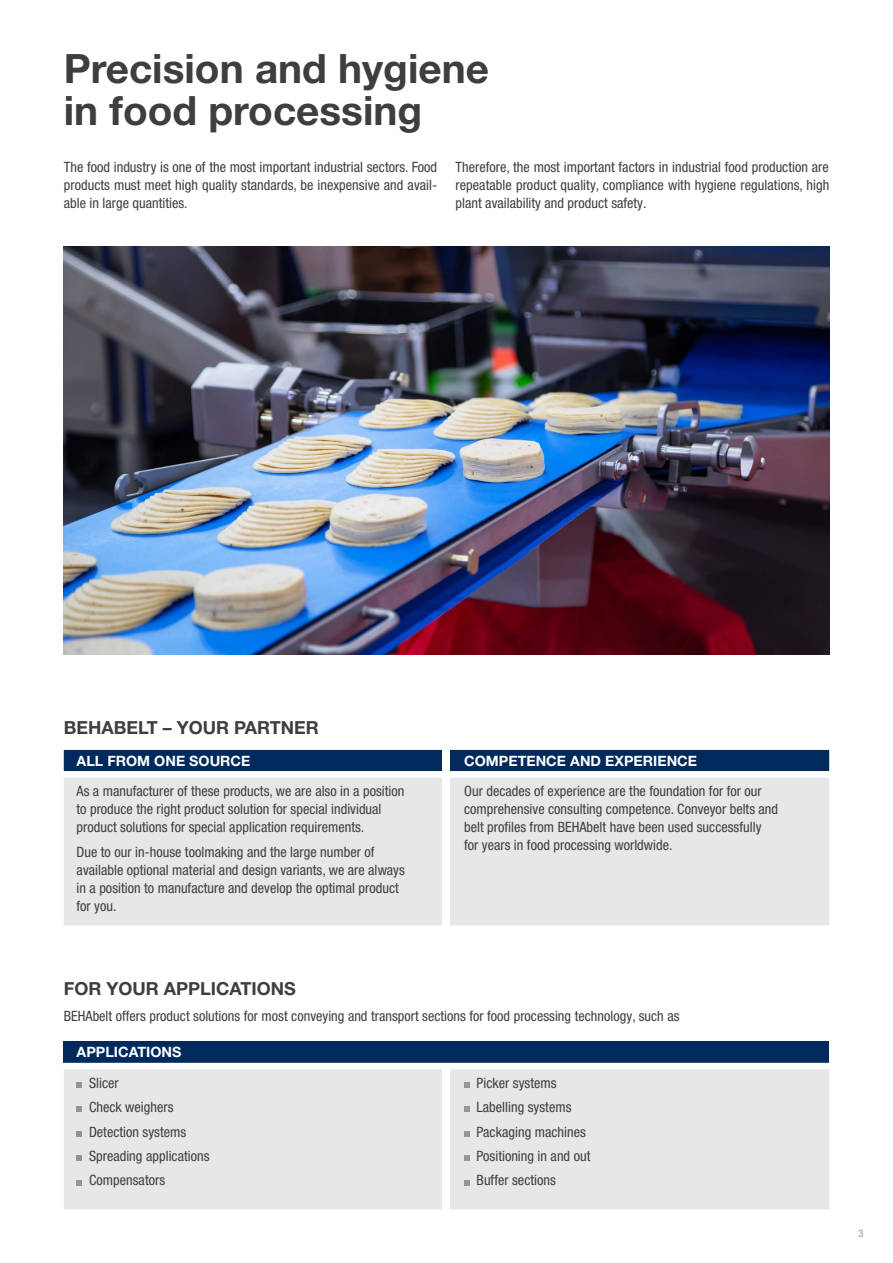
<style>
.page{position:relative;width:893px;height:1263px;background:#fff}
.page>*{position:absolute;margin:0;border:0;box-sizing:border-box;transform-origin:0 0}
.t1{font:700 40.5px/42px "Helvetica Neue LT Pro";color:#3e3e3f}
.t2{font:700 18px "Helvetica Neue LT Pro";color:#3e3e3f}
.t3{font:condensed 14.25px/18px "Helvetica Neue LT Pro";color:#3e3e3f}
.t4{font:700 14.25px "Helvetica Neue LT Pro";letter-spacing:.005em;color:#fff}
.t5{font:condensed 10.5px "Helvetica Neue LT Pro";color:#939598}
</style>
<div class="page">
<img style="left:64px;top:247px;width:765px;height:407px">
<div style="left:64px;top:1041px;width:765px;height:22px;background:#00295c"></div>
<div style="left:64px;top:1069px;width:765px;height:140px;background:#e6e7e9"></div>
<svg style="left:77px;top:1082px;width:5px;height:6px"></svg>
<svg style="left:77px;top:1107px;width:5px;height:5px"></svg>
<svg style="left:77px;top:1131px;width:5px;height:5px"></svg>
<svg style="left:77px;top:1155px;width:5px;height:6px"></svg>
<svg style="left:77px;top:1180px;width:5px;height:5px"></svg>
<svg style="left:464px;top:1082px;width:6px;height:6px"></svg>
<svg style="left:464px;top:1107px;width:6px;height:5px"></svg>
<svg style="left:464px;top:1131px;width:6px;height:5px"></svg>
<svg style="left:464px;top:1155px;width:6px;height:6px"></svg>
<svg style="left:464px;top:1180px;width:6px;height:5px"></svg>
<div style="left:443px;top:1065px;width:7px;height:147px;background:#fff"></div>
<div style="left:64px;top:750px;width:765px;height:21px;background:#00295c"></div>
<div style="left:64px;top:777px;width:765px;height:148px;background:#e6e7e9"></div>
<div style="left:443px;top:745px;width:7px;height:182px;background:#fff"></div>
<h1 class="t1" style="left:64px;top:47px;width:427px">Precision and hygiene in food processing</h1>
<p class="t3" style="left:64px;top:158px;width:375px;text-align:justify">The food industry is one of the most important industrial sectors. Food products must meet high quality standards, be inexpensive and avail&shy;able in large quantities.</p>
<p class="t3" style="left:455px;top:158px;width:375px;text-align:justify">Therefore, the most important factors in industrial food production are repeatable product quality, compliance with hygiene regulations, high plant availability and product safety.</p>
<p class="t2" style="left:64px;top:717px;width:257px">BEHABELT – YOUR PARTNER</p>
<p class="t4" style="left:77px;top:752px;width:175px">ALL FROM ONE SOURCE</p>
<p class="t4" style="left:464px;top:752px;width:234px">COMPETENCE AND EXPERIENCE</p>
<p class="t3" style="left:77px;top:782px;width:329px">As a manufacturer of these products, we are also in a position to produce the right product solution for special individual product solutions for special application requirements.</p>
<p class="t3" style="left:77px;top:842px;width:330px">Due to our in-house toolmaking and the large number of available optional material and design variants, we are always in a position to manufacture and develop the optimal product for you.</p>
<p class="t3" style="left:464px;top:782px;width:316px">Our decades of experience are the foundation for for our comprehensive consulting competence. Conveyor belts and belt profiles from BEHAbelt have been used successfully for years in food processing worldwide.</p>
<p class="t2" style="left:64px;top:977px;width:234px">FOR YOUR APPLICATIONS</p>
<p class="t3" style="left:64px;top:1006px;width:617px">BEHAbelt offers product solutions for most conveying and transport sections for food processing technology, such as</p>
<p class="t4" style="left:77px;top:1043px;width:106px">APPLICATIONS</p>
<p class="t3" style="left:89px;top:1070px;width:122px;line-height:24.5px">Slicer<br>Check weighers<br>Detection systems<br>Spreading applications<br>Compensators</p>
<p class="t3" style="left:477px;top:1070px;width:115px;line-height:24.5px">Picker systems<br>Labelling systems<br>Packaging machines<br>Positioning in and out<br>Buffer sections</p>
<p class="t5" style="left:859px;top:1227px;width:7px">3</p>
</div>
